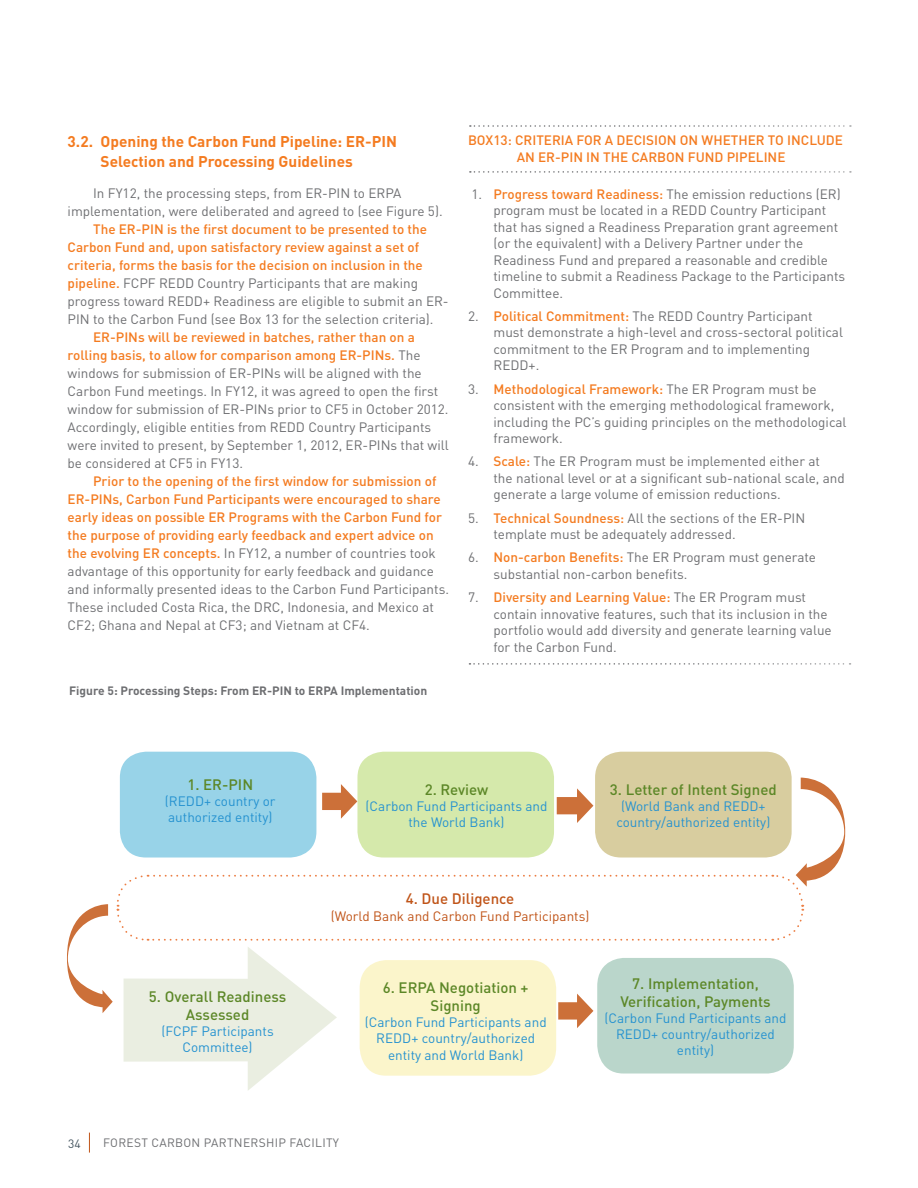
<style>
.page{position:relative;width:918px;height:1188px;background:#fff}
.page>*{position:absolute;margin:0;border:0;box-sizing:border-box;transform-origin:0 0}
.t1{font:700 15.3px/19.5px "DIN";color:#f47b20;text-align:center}
.t2{font:500 15px/18px "DIN";color:#5c8727;text-align:center}
.t3{font:500 15px "DIN";color:#c05418}
.t4{font:13.5px/16.5px "DIN";color:#6d6e71}
.t5{font:500 13.5px/18px "DIN";color:#f47b20}
.t6{font:13.5px/16.2px "DIN";color:#2592d0;text-align:center}
.t7{font:13.5px "DIN";color:#c05418}
.t8{font:700 12px "DIN";color:#6d6e71}
.t9{font:12px "DIN";letter-spacing:.025em;color:#6d6e71}
.t10{font:12px "DIN";color:#455560}
.s1{font-weight:400;color:#6d6e71}
.s2{font-weight:500;color:#f47b20}
</style>
<div class="page">
<svg style="left:89px;top:1133px;width:1px;height:20px"></svg>
<div style="left:595px;top:752px;width:197px;height:106px;background:#d8cd9f;border-radius:26px"></div>
<div style="left:357px;top:752px;width:197px;height:106px;background:#d5e9ab;border-radius:26px"></div>
<svg style="left:470px;top:171px;width:381px;height:2px"></svg>
<svg style="left:470px;top:125px;width:381px;height:2px"></svg>
<div style="left:120px;top:752px;width:196px;height:106px;background:#98d3e8;border-radius:26px"></div>
<svg style="left:67px;top:778px;width:778px;height:312px"></svg>
<svg style="left:469px;top:663px;width:382px;height:2px"></svg>
<p class="t1" style="left:68px;top:131px;width:322px">3.2. Opening the Carbon Fund Pipeline: ER-PIN<br>Selection and Processing Guidelines</p>
<p class="t4" style="left:68px;top:184px;width:377px;line-height:18px;text-indent:26px">In FY12, the processing steps, from ER-PIN to ERPA implementation, were deliberated and agreed to (see Figure 5).</p>
<p class="t5" style="left:68px;top:220px;width:383px">The ER-PIN is the first document to be presented to the Carbon Fund and, upon satisfactory review against a set of criteria, forms the basis for the decision on inclusion in the pipeline. <span class="s1">FCPF REDD Country Participants that are making progress toward REDD+ Readiness are eligible to submit an ER-PIN to the Carbon Fund (see Box 13 for the selection criteria).</span></p>
<p class="t4" style="left:68px;top:328px;width:383px;line-height:18px;text-indent:26px"><span class="s2">ER-PINs will be reviewed in batches, rather than on a rolling basis, to allow for comparison among ER-PINs.</span> The windows for submission of ER-PINs will be aligned with the Carbon Fund meetings. In FY12, it was agreed to open the first window for submission of ER-PINs prior to CF5 in October 2012.<br>Accordingly, eligible entities from REDD Country Participants were invited to present, by September 1, 2012, ER-PINs that will be considered at CF5 in FY13.</p>
<p class="t5" style="left:68px;top:472px;width:18px">P</p>
<p class="t4" style="left:68px;top:472px;width:383px;line-height:18px;text-indent:34px"><span class="s2">rior to the opening of the first window for submission of ER-PINs, Carbon Fund Participants were encouraged to share early ideas on possible ER Programs with the Carbon Fund for the purpose of providing early feedback and expert advice on the evolving ER concepts.</span> In FY12, a number of countries took advantage of this opportunity for early feedback and guidance and informally presented ideas to the Carbon Fund Participants.<br>These included Costa Rica, the DRC, Indonesia, and Mexico at CF2; Ghana and Nepal at CF3; and Vietnam at CF4.</p>
<p class="t8" style="left:69px;top:683px;width:360px">Figure 5: Processing Steps: From ER-PIN to ERPA I mplementation</p>
<p class="t5" style="left:468px;top:131px;width:92px">Box13: Criteria</p>
<p class="t5" style="left:577px;top:131px;width:64px">for a Decisi</p>
<p class="t5" style="left:658px;top:131px;width:186px">on on Wh eth er to Include</p>
<p class="t5" style="left:517px;top:148px;width:133px">an ER-PIN in the Carb</p>
<p class="t5" style="left:666px;top:148px;width:121px">on Fund Pipeline</p>
<p class="t4" style="left:494px;top:185px;width:353px;text-indent:-22px">1. <span class="s2">Progress toward Readiness:</span> The emission reductions (ER) program must be located in a REDD Country Participant that has signed a Readiness Preparation grant agreement (or the equivalent) with a Delivery Partner under the Readiness Fund and prepared a reasonable and credible timeline to submit a Readiness Package to the Participants Committee.</p>
<p class="t4" style="left:494px;top:308px;width:351px;text-indent:-26px">2. <span class="s2">Political Commitment:</span> The REDD Country Participant must demonstrate a high-level and cross-sectoral political commitment to the ER Program and to implementing REDD+.</p>
<p class="t4" style="left:494px;top:380px;width:355px;text-indent:-26px">3. <span class="s2">Methodological Framework:</span> The ER Program must be consistent with the emerging methodological framework, including the PC’s guiding principles on the methodological framework.</p>
<p class="t4" style="left:494px;top:453px;width:353px;text-indent:-26px">4. <span class="s2">Scale:</span> The ER Program must be implemented either at<br>the national level or at a significant sub-national scale, and generate a large volume of emission reductions.</p>
<p class="t4" style="left:494px;top:509px;width:313px;text-indent:-26px">5. <span class="s2">Technical Soundness:</span> All the sections of the ER-PIN template must be adequately addressed.</p>
<p class="t4" style="left:494px;top:549px;width:324px;text-indent:-26px">6. <span class="s2">Non-carbon Benefits:</span> The ER Program must generate substantial non-carbon benefits.</p>
<p class="t4" style="left:494px;top:589px;width:340px;text-indent:-26px">7. <span class="s2">Diversity and Learning Value:</span> The ER Program must contain innovative features, such that its inclusion in the portfolio would add diversity and generate learning value for the Carbon Fund.</p>
<p class="t2" style="left:187px;top:775px;width:64px">1. ER-PIN</p>
<p class="t6" style="left:165px;top:793px;width:112px;text-align:left">(REDD+ country or authorized entity)</p>
<p class="t2" style="left:149px;top:987px;width:139px">5. Overall Readiness<br>Assessed</p>
<p class="t6" style="left:162px;top:1023px;width:114px">(FCPF Participants<br>Committee)</p>
<p class="t2" style="left:425px;top:780px;width:65px">2. Review</p>
<p class="t6" style="left:366px;top:798px;width:183px">(Carbon Fund Participants and the World Bank)</p>
<p class="t2" style="left:610px;top:780px;width:168px">3. Letter of Intent Signed</p>
<p class="t6" style="left:616px;top:798px;width:155px">(World Bank and REDD+ country/authorized entity)</p>
<p class="t3" style="left:406px;top:889px;width:110px">4. Due Diligence</p>
<p class="t7" style="left:331px;top:907px;width:260px">(World Bank and Carbon Fund Participants)</p>
<p class="t2" style="left:383px;top:978px;width:147px">6. ERPA Negotiation +<br>Signing</p>
<p class="t6" style="left:365px;top:1014px;width:183px">(Carbon Fund Participants and<br>REDD+ country/authorized entity and World Bank)</p>
<p class="t2" style="left:620px;top:974px;width:152px">7. Implementation,<br>Verification, Payments</p>
<p class="t6" style="left:605px;top:1010px;width:183px">(Carbon Fund Participants and<br>REDD+ country/authorized entity)</p>
<p class="t10" style="left:68px;top:1136px;width:14px">34</p>
<p class="t9" style="left:103px;top:1135px;width:237px">FOREST CARBON PARTNERSHIP FACILITY</p>
</div>
